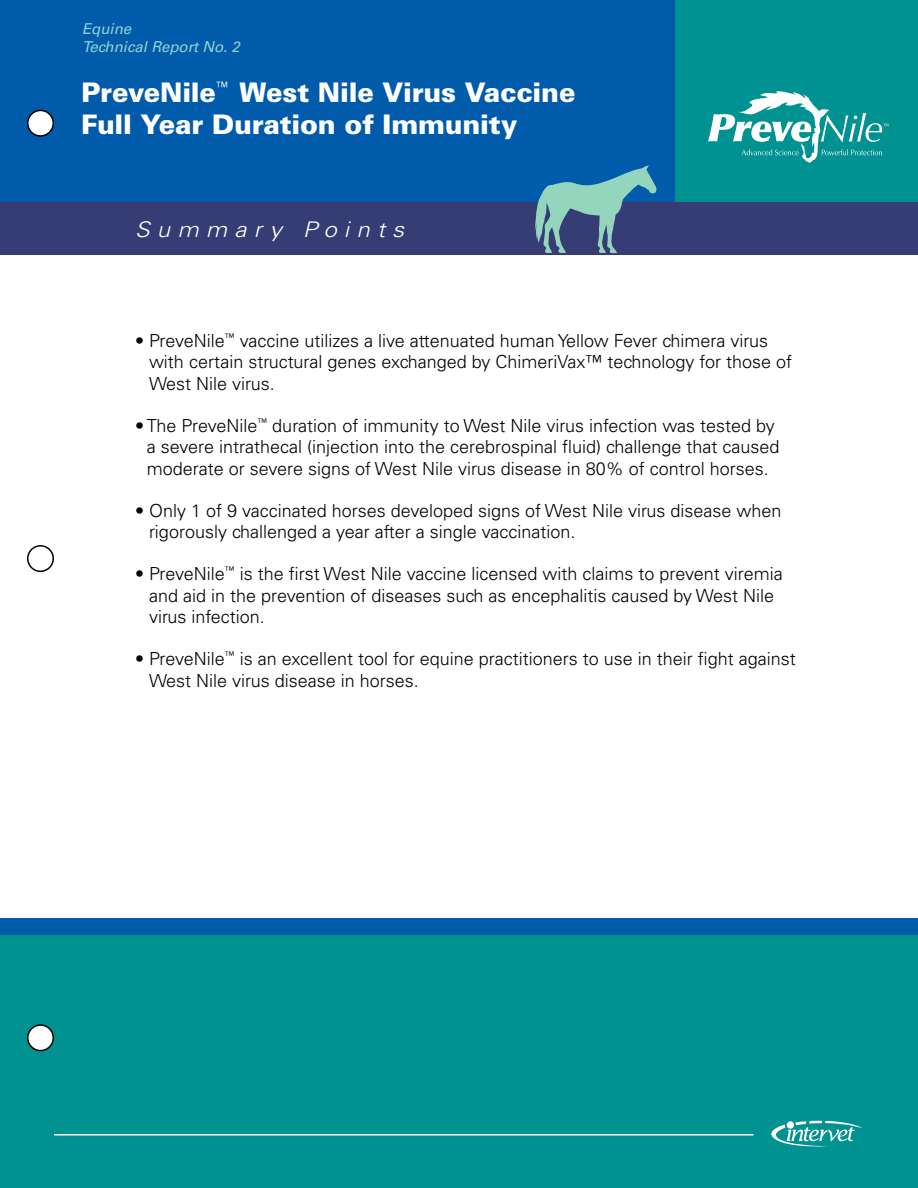
<style>
.page{position:relative;width:918px;height:1188px;background:#fff}
.page>*{position:absolute;margin:0;border:0;box-sizing:border-box;transform-origin:0 0}
.t1{font:900 27px/31.5px "Univers";letter-spacing:-.01em;color:#fff}
.t2{font:italic 300 21.6px "Univers";letter-spacing:.3em;color:#fff;scale:1.11 1}
.t3{font:300 18px/21.6px "Univers";color:#000}
.t4{font:italic 15px/18px "Univers";color:#90d3d1}
</style>
<div class="page">
<div style="left:0;top:924px;width:918px;height:264px;background:#009290"></div>
<div style="left:0;top:918px;width:918px;height:16px;background:#005bab"></div>
<div style="left:594px;top:0;width:324px;height:216px;background:#009290"></div>
<div style="left:0;top:0;width:675px;height:216px;background:#005bab"></div>
<div style="left:28px;top:110px;width:25px;height:26px;background:#fff;border-radius:50%"></div>
<div style="left:27px;top:110px;width:27px;height:27px;border:2px solid #000;border-radius:50%"></div>
<div style="left:28px;top:1025px;width:25px;height:26px;background:#fff;border-radius:50%"></div>
<div style="left:27px;top:1024px;width:27px;height:27px;border:2px solid #000;border-radius:50%"></div>
<div style="left:27px;top:545px;width:27px;height:27px;border:2px solid #000;border-radius:50%"></div>
<div style="left:0;top:202px;width:918px;height:53px;background:#363c74"></div>
<svg style="left:708px;top:91px;width:180px;height:72px"></svg>
<svg style="left:535px;top:165px;width:122px;height:88px"></svg>
<svg style="left:771px;top:1121px;width:92px;height:26px"></svg>
<hr style="left:54px;top:1134px;width:699px;height:2px;background:#fff">
<p class="t4" style="left:82px;top:20px;width:159px">Equine<br>Technical Report No. 2</p>
<h1 class="t1" style="left:81px;top:77px;width:496px">PreveNile<sup>™</sup> West Nile Virus Vaccine<br>Full Year Duration of Immunity</h1>
<p class="t2" style="left:135px;top:217px;width:244px">Summary Points</p>
<p class="t3" style="left:149px;top:330px;width:645px;text-indent:-14px">• PreveNile<sup>™</sup> vaccine utilizes a live attenuated human Yellow Fever chimera virus with certain structural genes exchanged by ChimeriVax™ technology for those of<br>West Nile virus.</p>
<p class="t3" style="left:147px;top:415px;width:634px;text-indent:-12px">• The PreveNile<sup>™</sup> duration of immunity to West Nile virus infection was tested by a severe intrathecal (injection into the cerebrospinal fluid) challenge that caused moderate or severe signs of West Nile virus disease in 80% of control horses.</p>
<p class="t3" style="left:149px;top:500px;width:634px;text-indent:-14px">• Only 1 of 9 vaccinated horses developed signs of West Nile virus disease when rigorously challenged a year after a single vaccination.</p>
<p class="t3" style="left:149px;top:563px;width:635px;text-indent:-14px">• PreveNile<sup>™</sup> is the first West Nile vaccine licensed with claims to prevent viremia and aid in the prevention of diseases such as encephalitis caused by West Nile virus infection.</p>
<p class="t3" style="left:149px;top:648px;width:648px;text-indent:-14px">• PreveNile<sup>™</sup> is an excellent tool for equine practitioners to use in their fight against<br>West Nile virus disease in horses.</p>
</div>
